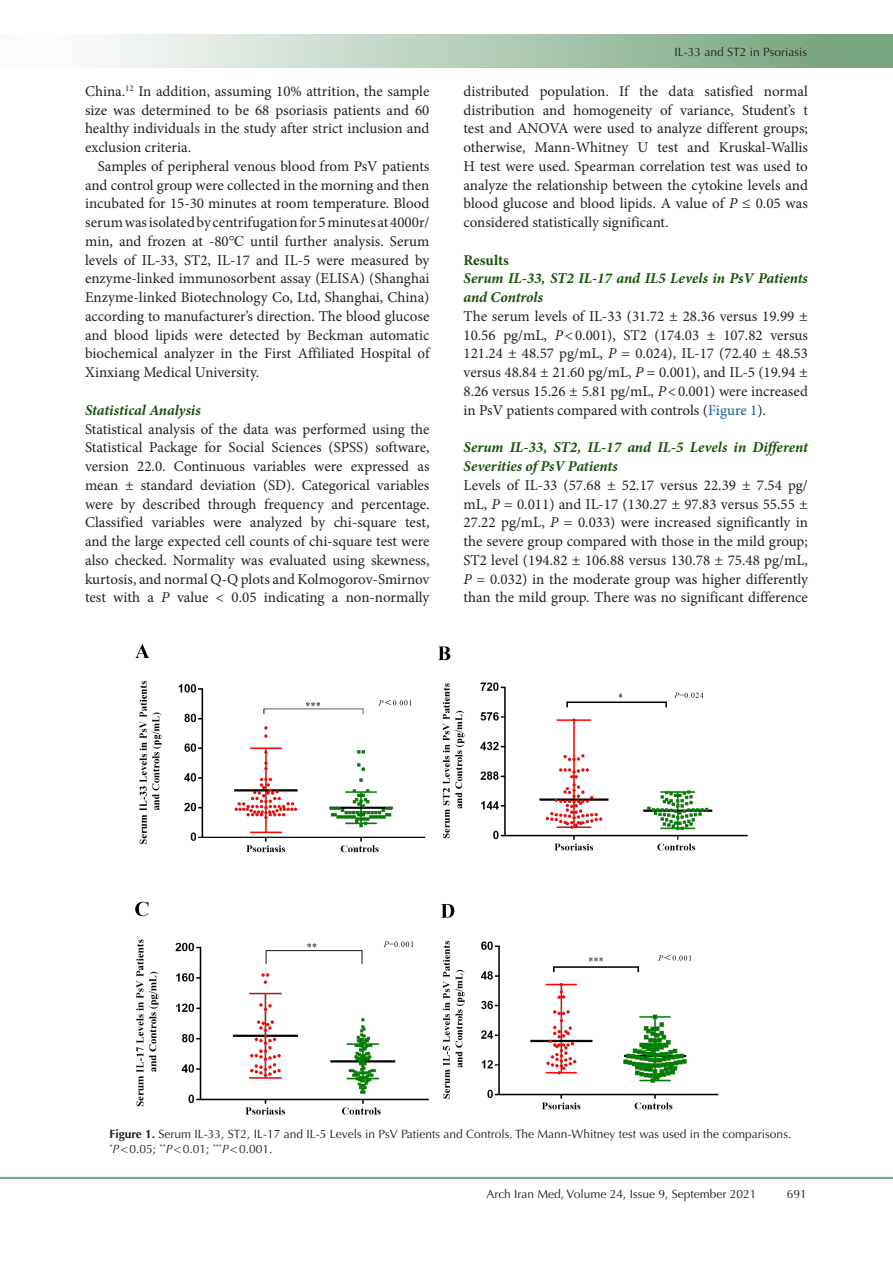
<style>
.page{position:relative;width:893px;height:1263px;background:#fff}
.page>*{position:absolute;margin:0;border:0;box-sizing:border-box;transform-origin:0 0}
.t1{font:15px/18.8px "Minion Pro";color:#231f20;text-align:justify}
.t2{font:italic 700 15px/18.8px "Minion Pro";color:#19500a}
.t3{font:700 15px "Minion Pro";color:#19500a}
.t4{font:12px/15px "Optima LT Std";color:#231f20}
.s1{font-family:"Times New Roman"}
.s2{font-style:italic}
.s3{color:#175d9e}
.s4{font-weight:700}
</style>
<div class="page">
<div style="left:0;top:1177px;width:893px;height:2px;background:#0099e5;border:1px solid #7aa581"></div>
<div style="left:0;top:35px;width:892px;height:33px;background:linear-gradient(to right,#fff,#719f79)"></div>
<img style="left:135px;top:644px;width:613px;height:471px">
<p class="t1" style="left:85px;top:82px;width:346px">China.<sup>12</sup> In addition, assuming 10% attrition, the sample size was determined to be 68 psoriasis patients and 60 healthy individuals in the study after strict inclusion and exclusion criteria.</p>
<p class="t1" style="left:85px;top:157px;width:346px;text-indent:13px">Samples of peripheral venous blood from PsV patients and control group were collected in the morning and then incubated for 15-30 minutes at room temperature. Blood serum was isolated by centrifugation for 5 minutes at 4000r/ min, and frozen at -80<span class="s1">℃</span> until further analysis. Serum levels of IL-33, ST2, IL-17 and IL-5 were measured by enzyme-linked immunosorbent assay (ELISA) (Shanghai Enzyme-linked Biotechnology Co, Ltd, Shanghai, China) according to manufacturer’s direction. The blood glucose and blood lipids were detected by Beckman automatic biochemical analyzer in the First Affiliated Hospital of Xinxiang Medical University.</p>
<p class="t2" style="left:85px;top:400px;width:117px">Statistical Analysis</p>
<p class="t1" style="left:85px;top:419px;width:346px">Statistical analysis of the data was performed using the Statistical Package for Social Sciences (SPSS) software, version 22.0. Continuous variables were expressed as mean ± standard deviation (SD). Categorical variables were by described through frequency and percentage.<br>Classified variables were analyzed by chi-square test, and the large expected cell counts of chi-square test were also checked. Normality was evaluated using skewness, kurtosis, and normal Q-Q plots and Kolmogorov-Smirnov test with a <span class="s2">P</span> value &lt; 0.05 indicating a non-normally</p>
<p class="t4" style="left:674px;top:45px;width:134px">IL-33 and ST2 in Psoriasis</p>
<p class="t1" style="left:463px;top:82px;width:346px">distributed population. If the data satisfied normal distribution and homogeneity of variance, Student’s t test and ANOVA were used to analyze different groups; otherwise, Mann-Whitney U test and Kruskal-Wallis H test were used. Spearman correlation test was used to analyze the relationship between the cytokine levels and blood glucose and blood lipids. A value of <span class="s2">P</span> ≤ 0.05 was considered statistically significant.</p>
<p class="t3" style="left:463px;top:249px;width:47px">Results</p>
<p class="t2" style="left:463px;top:269px;width:346px">Serum IL-33, ST2 IL-17 and IL5 Levels in PsV Patients and Controls</p>
<p class="t1" style="left:463px;top:307px;width:346px">The serum levels of IL-33 (31.72 ± 28.36 versus 19.99 ± 10.56 pg/mL, <span class="s2">P</span>&lt;0.001), ST2 (174.03 ± 107.82 versus 121.24 ± 48.57 pg/mL, <span class="s2">P</span> = 0.024), IL-17 (72.40 ± 48.53 versus 48.84 ± 21.60 pg/mL, <span class="s2">P</span> = 0.001), and IL-5 (19.94 ± 8.26 versus 15.26 ± 5.81 pg/mL, <span class="s2">P</span>&lt;0.001) were increased in PsV patients compared with controls (<span class="s3">Figure 1</span>).</p>
<p class="t2" style="left:463px;top:438px;width:346px">Serum IL-33, ST2, IL-17 and IL-5 Levels in Different<br>Severities of PsV Patients</p>
<p class="t1" style="left:463px;top:476px;width:346px">Levels of IL-33 (57.68 ± 52.17 versus 22.39 ± 7.54 pg/ mL, <span class="s2">P</span> = 0.011) and IL-17 (130.27 ± 97.83 versus 55.55 ± 27.22 pg/mL, <span class="s2">P</span> = 0.033) were increased significantly in the severe group compared with those in the mild group; ST2 level (194.82 ± 106.88 versus 130.78 ± 75.48 pg/mL, <span class="s2">P</span> = 0.032) in the moderate group was higher differently than the mild group. There was no significant difference</p>
<p class="t4" style="left:109px;top:1126px;width:683px"><span class="s4">Figure 1.</span> Serum IL-33, ST2, IL-17 and IL-5 Levels in PsV Patients and Controls. The Mann-Whitney test was used in the comparisons. <sup>*</sup><span class="s2">P</span>&lt;0.05; <sup>**</sup><span class="s2">P</span>&lt;0.01; <sup>***</sup><span class="s2">P</span>&lt;0.001.</p>
<p class="t4" style="left:487px;top:1186px;width:271px">Arch Iran Med, Volume 24, Issue 9, September 2021</p>
<p class="t4" style="left:787px;top:1186px;width:22px">691</p>
</div>
